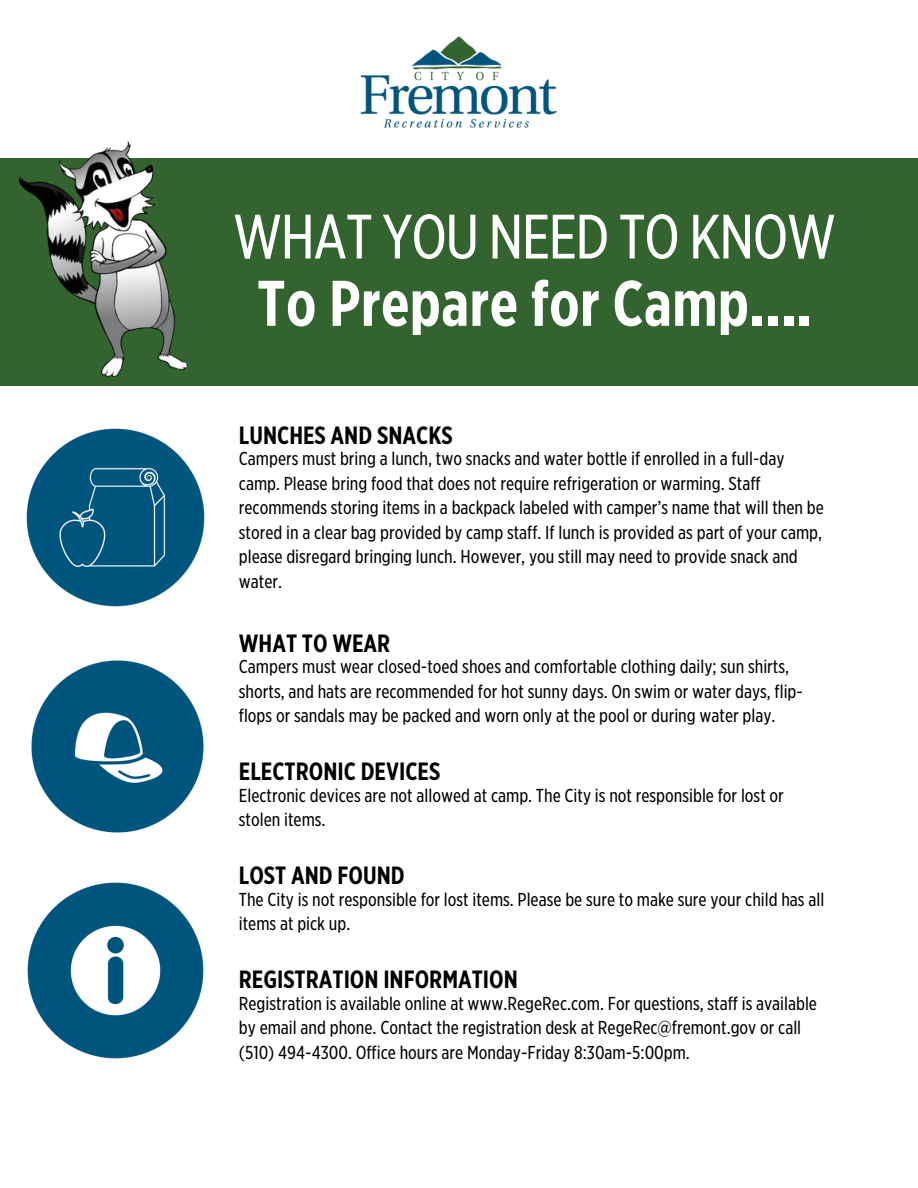
<style>
.page{position:relative;width:918px;height:1188px;background:#fff}
.page>*{position:absolute;margin:0;border:0;box-sizing:border-box;transform-origin:0 0}
.t1{font:700 61.8px "Gotham X Narr S Sm";color:#fff}
.t2{font:60.15px "Gotham X Narr S Sm";letter-spacing:-.03em;color:#fff}
.t3{font:700 24px "Gotham X Narr S Sm";color:#000}
.t4{font:18px/24.5px "Gotham X Narr S Sm";color:#000}
</style>
<div class="page">
<div style="left:0;top:159px;width:918px;height:227px;background:#33632f"></div>
<img style="left:332px;top:36px;width:254px;height:123px">
<img style="left:20px;top:141px;width:167px;height:235px">
<img style="left:26px;top:428px;width:179px;height:179px">
<img style="left:31px;top:660px;width:173px;height:173px">
<img style="left:27px;top:882px;width:177px;height:177px">
<h2 class="t2" style="left:233px;top:201px;width:605px">WHAT YOU NEED TO KNOW</h2>
<h1 class="t1" style="left:257px;top:267px;width:557px">To Prepare for Camp....</h1>
<h3 class="t3" style="left:239px;top:421px;width:215px">LUNCHES AND SNACKS</h3>
<p class="t4" style="left:239px;top:447px;width:587px">Campers must bring a lunch, two snacks and water bottle if enrolled in a full-day camp. Please bring food that does not require refrigeration or warming. Staff recommends storing items in a backpack labeled with camper’s name that will then be stored in a clear bag provided by camp staff. If lunch is provided as part of your camp, please disregard bringing lunch. However, you still may need to provide snack and water.</p>
<h3 class="t3" style="left:239px;top:629px;width:153px">WHAT TO WEAR</h3>
<p class="t4" style="left:239px;top:655px;width:566px">Campers must wear closed-toed shoes and comfortable clothing daily; sun shirts, shorts, and hats are recommended for hot sunny days. On swim or water days, flip&shy;flops or sandals may be packed and worn only at the pool or during water play.</p>
<h3 class="t3" style="left:239px;top:757px;width:203px">ELECTRONIC DEVICES</h3>
<p class="t4" style="left:239px;top:783px;width:547px">Electronic devices are not allowed at camp. The City is not responsible for lost or stolen items.</p>
<h3 class="t3" style="left:239px;top:861px;width:167px">LOST AND FOUND</h3>
<p class="t4" style="left:239px;top:887px;width:587px">The City is not responsible for lost items. Please be sure to make sure your child has all items at pick up.</p>
<h3 class="t3" style="left:239px;top:965px;width:280px">REGISTRATION INFORMATION</h3>
<p class="t4" style="left:239px;top:991px;width:580px">Registration is available online at www.RegeRec.com. For questions, staff is available by email and phone. Contact the registration desk at RegeRec@fremont.gov or call (510) 494-4300. Office hours are Monday-Friday 8:30am-5:00pm.</p>
</div>
